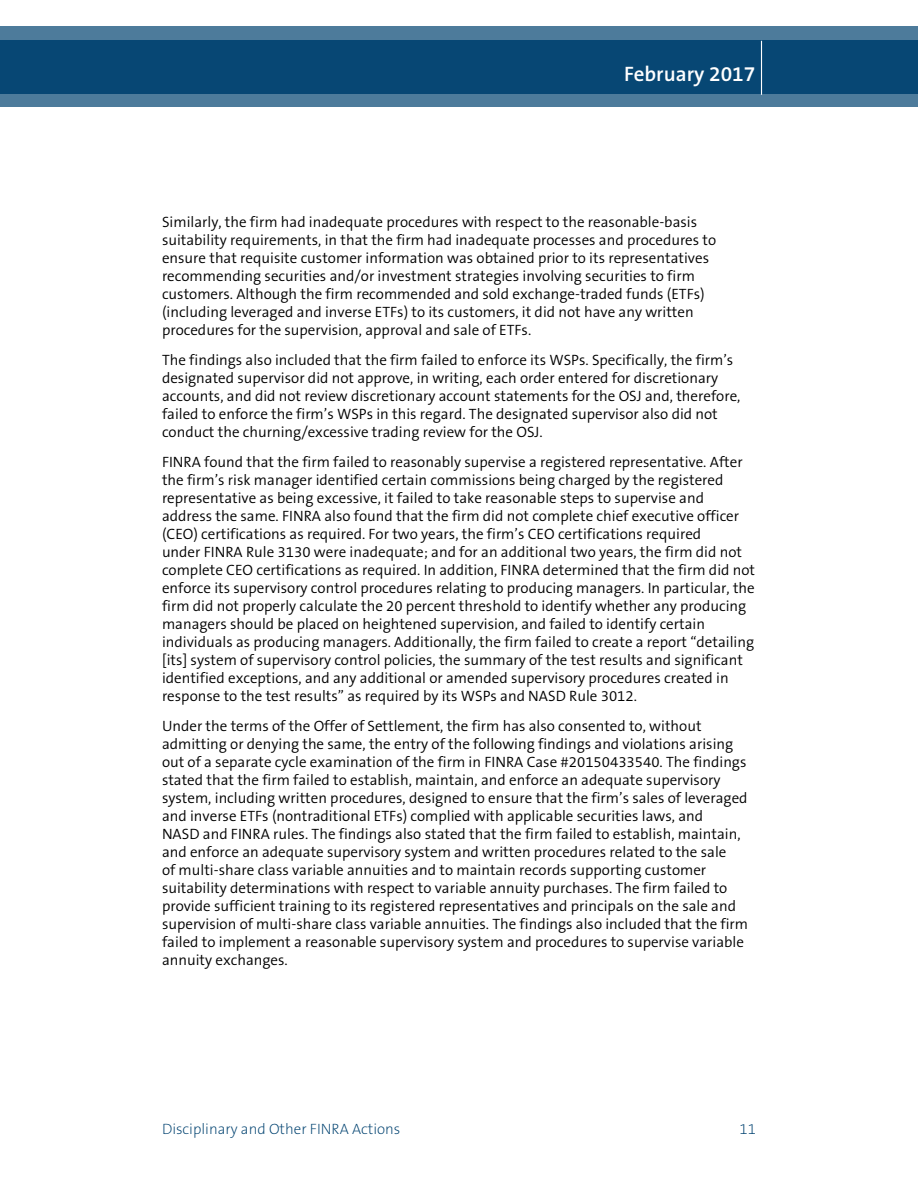
<style>
.page{position:relative;width:918px;height:1188px;background:#fff}
.page>*{position:absolute;margin:0;border:0;box-sizing:border-box;transform-origin:0 0}
.t1{font:600 21px "The Sans B6";color:#fff}
.text{font:300 15px/18px "The Sans B4";color:#000}
.t2{font:200 15px "The Sans B2";color:#004270}
</style>
<div class="page">
<svg style="left:0;top:26px;width:918px;height:81px;background:#1e5881"></svg>
<hr style="left:761px;top:41px;width:1px;height:54px;background:#fff">
<h1 class="t1" style="left:624px;top:62px;width:133px">February 2017</h1>
<p class="text" style="left:162px;top:213px;width:556px">Similarly, the firm had inadequate procedures with respect to the reasonable-basis suitability requirements, in that the firm had inadequate processes and procedures to ensure that requisite customer information was obtained prior to its representatives recommending securities and/or investment strategies involving securities to firm customers. Although the firm recommended and sold exchange-traded funds (ETFs) (including leveraged and inverse ETFs) to its customers, it did not have any written procedures for the supervision, approval and sale of ETFs.</p>
<p class="text" style="left:162px;top:351px;width:580px">The findings also included that the firm failed to enforce its WSPs. Specifically, the firm’s designated supervisor did not approve, in writing, each order entered for discretionary accounts, and did not review discretionary account statements for the OSJ and, therefore, failed to enforce the firm’s WSPs in this regard. The designated supervisor also did not conduct the churning/excessive trading review for the OSJ.</p>
<p class="text" style="left:162px;top:453px;width:595px">FINRA found that the firm failed to reasonably supervise a registered representative. After the firm’s risk manager identified certain commissions being charged by the registered representative as being excessive, it failed to take reasonable steps to supervise and address the same. FINRA also found that the firm did not complete chief executive officer (CEO) certifications as required. For two years, the firm’s CEO certifications required<br>under FINRA Rule 3130 were inadequate; and for an additional two years, the firm did not complete CEO certifications as required. In addition, FINRA determined that the firm did not enforce its supervisory control procedures relating to producing managers. In particular, the firm did not properly calculate the 20 percent threshold to identify whether any producing managers should be placed on heightened supervision, and failed to identify certain individuals as producing managers. Additionally, the firm failed to create a report “detailing [its] system of supervisory control policies, the summary of the test results and significant identified exceptions, and any additional or amended supervisory procedures created in response to the test results” as required by its WSPs and NASD Rule 3012.</p>
<p class="text" style="left:162px;top:717px;width:588px">Under the terms of the Offer of Settlement, the firm has also consented to, without admitting or denying the same, the entry of the following findings and violations arising out of a separate cycle examination of the firm in FINRA Case #20150433540. The findings stated that the firm failed to establish, maintain, and enforce an adequate supervisory system, including written procedures, designed to ensure that the firm’s sales of leveraged and inverse ETFs (nontraditional ETFs) complied with applicable securities laws, and<br>NASD and FINRA rules. The findings also stated that the firm failed to establish, maintain, and enforce an adequate supervisory system and written procedures related to the sale<br>of multi-share class variable annuities and to maintain records supporting customer suitability determinations with respect to variable annuity purchases. The firm failed to provide sufficient training to its registered representatives and principals on the sale and supervision of multi-share class variable annuities. The findings also included that the firm failed to implement a reasonable supervisory system and procedures to supervise variable annuity exchanges.</p>
<p class="t2" style="left:162px;top:1121px;width:240px">Disciplinary and Other FINRA Actions</p>
<p class="t2" style="left:739px;top:1121px;width:18px">11</p>
</div>
